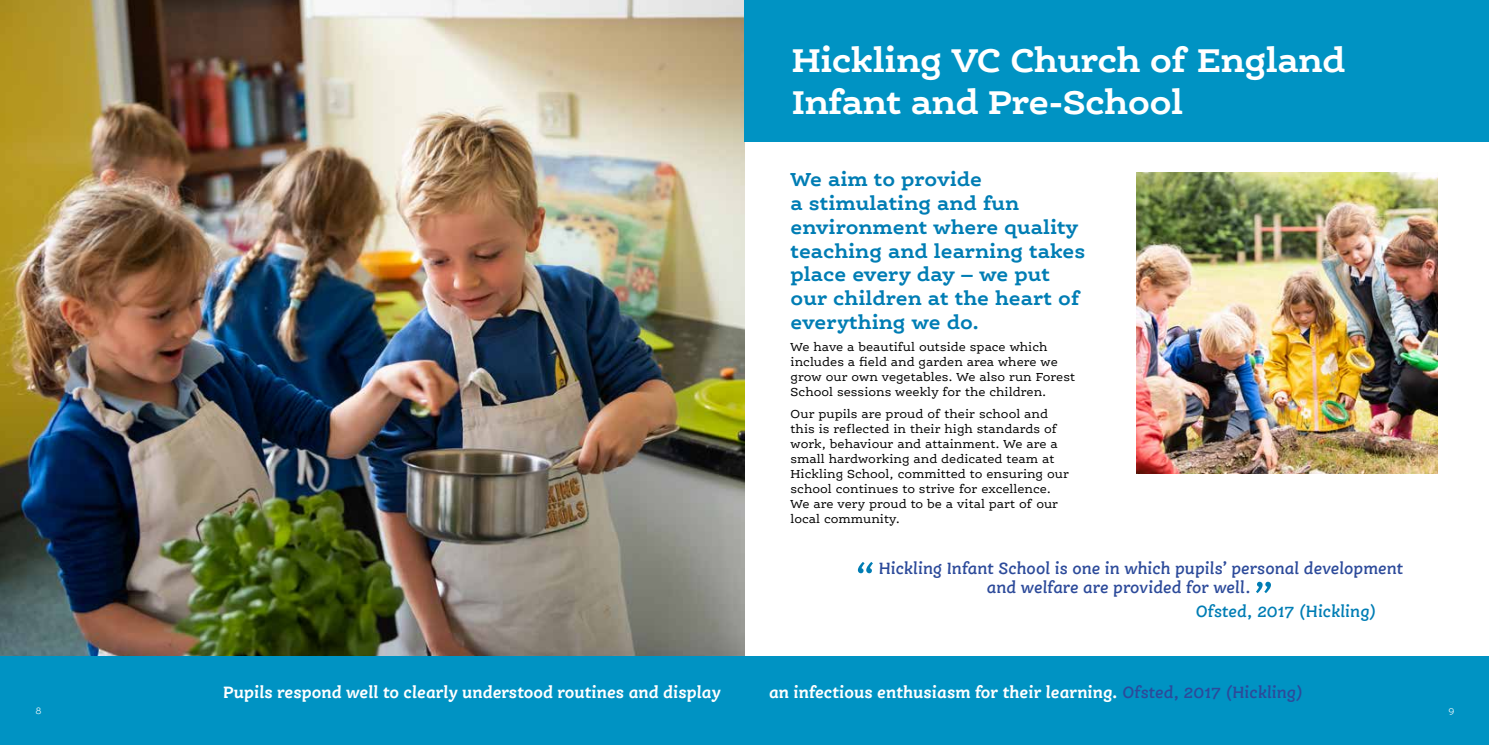
<style>
.page{position:relative;width:1489px;height:745px;background:#fff}
.page>*{position:absolute;margin:0;border:0;box-sizing:border-box;transform-origin:0 0}
.t1{font:italic 300 55px "Ernestine Pro";color:#007db4}
.t2{font:700 35px/42px "Ernestine Pro";letter-spacing:-.02em;color:#fff}
.t3{font:700 20px/23.8px "Ernestine Pro";color:#007db4}
.t4{font:italic 700 17.5px "Ernestine Pro";color:#fff}
.t5{font:italic 600 17.5px/18.8px "Ernestine Pro";color:#2c4a9a}
.t6{font:italic 600 17.5px "Ernestine Pro";color:#007db4}
.t7{font:12.5px/15px "Ernestine Pro";color:#000}
.t8{font:300 10px "Ernestine Pro";color:#fff}
.s1{font-weight:600;color:#2c4a9a}
</style>
<div class="page">
<img style="left:0;top:0;width:744px;height:655px">
<div style="left:744px;top:0;width:744px;height:142px;background:#0093c3"></div>
<div style="left:0;top:655px;width:1488px;height:89px;background:#0093c3"></div>
<img style="left:1136px;top:172px;width:301px;height:301px">
<h2 class="t2" style="left:791px;top:38px;width:555px">Hickling VC Church of England<br>Infant and Pre-School</h2>
<h3 class="t3" style="left:790px;top:167px;width:296px">We aim to provide<br>a stimulating and fun environment where quality teaching and learning takes place every day – we put our children at the heart of everything we do.</h3>
<p class="t7" style="left:790px;top:339px;width:286px">We have a beautiful outside space which includes a field and garden area where we grow our own vegetables. We also run Forest School sessions weekly for the children.</p>
<p class="t7" style="left:790px;top:406px;width:280px">Our pupils are proud of their school and this is reflected in their high standards of work, behaviour and attainment. We are a small hardworking and dedicated team at Hickling School, committed to ensuring our school continues to strive for excellence.<br>We are very proud to be a vital part of our local community.</p>
<h1 class="t1" style="left:856px;top:550px;width:20px">“</h1>
<h3 class="t5" style="left:986px;top:558px;width:418px;text-indent:-108px">Hickling Infant School is one in which pupils’ personal development and welfare are provided for well.</h3>
<h3 class="t6" style="left:1195px;top:599px;width:183px">Ofsted, 2017 (Hickling)</h3>
<h1 class="t1" style="left:1253px;top:570px;width:20px">”</h1>
<h3 class="t4" style="left:223px;top:680px;width:499px">Pupils respond well to clearly understood routines and display</h3>
<h3 class="t4" style="left:769px;top:680px;width:536px">an infectious enthusiasm for their learning. <span class="s1">Ofsted, 2017 (Hickling)</span></h3>
<p class="t8" style="left:35px;top:704px;width:8px">8</p>
<p class="t8" style="left:1448px;top:704px;width:8px">9</p>
</div>
